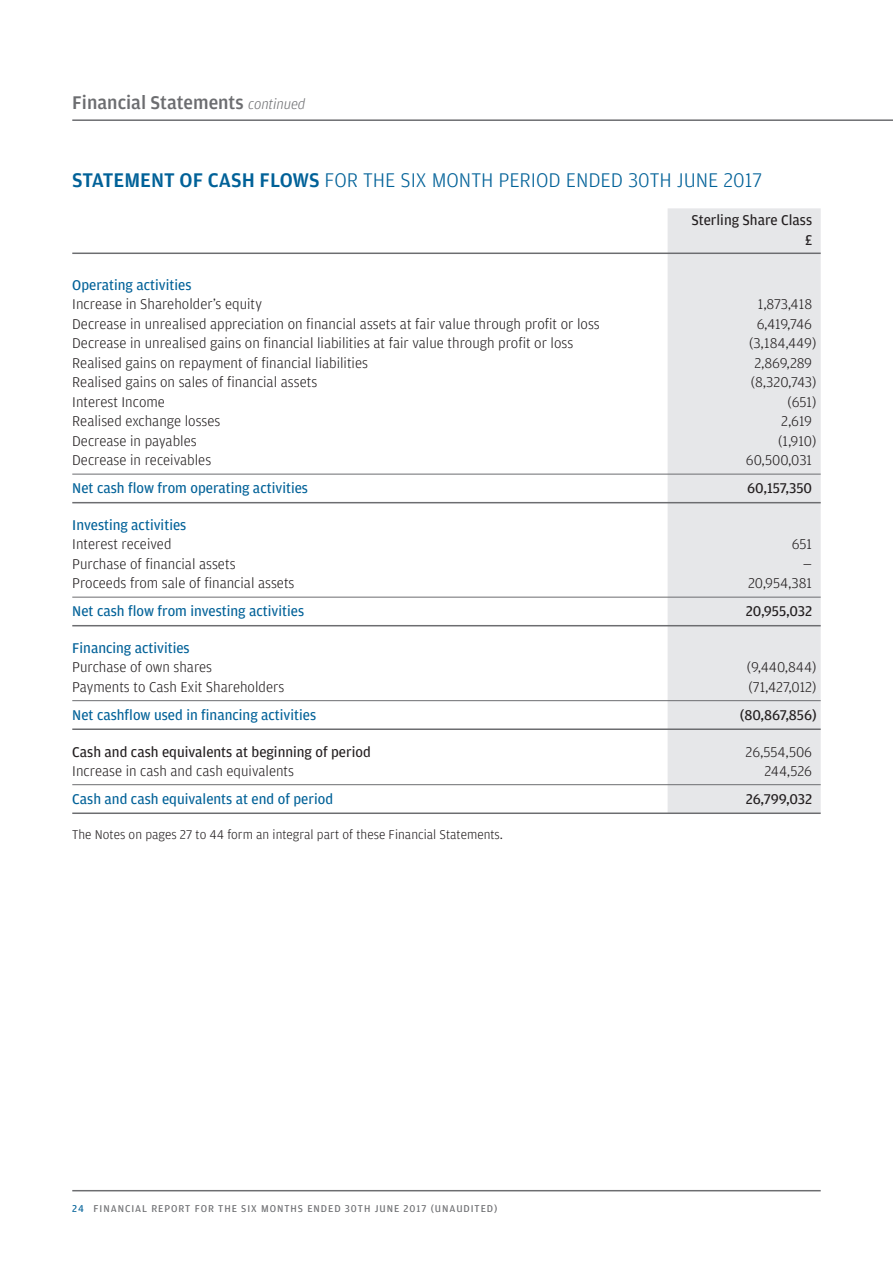
<style>
.page{position:relative;width:893px;height:1263px;background:#fff}
.page>*{position:absolute;margin:0;border:0;box-sizing:border-box;transform-origin:0 0}
.t1{font:300 21px "Amplitude";color:#006198}
.t2{font:500 19.5px "Amplitude";color:#6c6d70}
.t3{font:300 15px "Amplitude";color:#231f20}
.t4{font:15px "Amplitude";color:#006198}
.t5{font:15px/19.5px "Amplitude";color:#231f20;text-align:right}
.t6{font:300 13.5px "Amplitude";color:#231f20}
.t7{font:10.5px "Amplitude";letter-spacing:.09em;color:#6c6d70}
.s1{font-weight:300;font-style:italic;font-size:15px}
.s2{font-weight:500}
.s3{color:#006198}
</style>
<div class="page">
<hr style="left:72px;top:1190px;width:749px;height:1px;background:#6c6d70">
<hr style="left:72px;top:119px;width:821px;height:2px;background:#6c6d70">
<div style="left:668px;top:208px;width:153px;height:605px;background:#e6e7e9"></div>
<hr style="left:72px;top:253px;width:749px;height:1px;background:#6c6d70">
<hr style="left:72px;top:474px;width:749px;height:1px;background:#6c6d70">
<hr style="left:72px;top:502px;width:749px;height:1px;background:#6c6d70">
<hr style="left:72px;top:597px;width:749px;height:1px;background:#6c6d70">
<hr style="left:72px;top:625px;width:749px;height:1px;background:#6c6d70">
<hr style="left:72px;top:700px;width:749px;height:1px;background:#6c6d70">
<hr style="left:72px;top:728px;width:749px;height:2px;background:#6c6d70">
<hr style="left:72px;top:784px;width:749px;height:1px;background:#6c6d70">
<hr style="left:72px;top:812px;width:749px;height:2px;background:#6c6d70">
<h2 class="t2" style="left:72px;top:90px;width:235px">Financial Statements <span class="s1">continued</span></h2>
<h1 class="t1" style="left:72px;top:167px;width:691px"><span class="s2">STATEMENT OF CASH FLOWS</span> FOR THE SIX MONTH PERIOD ENDED 30TH JUNE 2017</h1>
<p class="t5" style="left:691px;top:210px;width:122px">Sterling Share Class £</p>
<p class="t4" style="left:72px;top:276px;width:121px">Operating activities</p>
<p class="t3" style="left:72px;top:295px;width:191px">Increase in Shareholder’s equity</p>
<p class="t3" style="left:758px;top:295px;width:56px">1,873,418</p>
<p class="t3" style="left:72px;top:315px;width:529px">Decrease in unrealised appreciation on financial assets at fair value through profit or loss</p>
<p class="t3" style="left:757px;top:315px;width:57px">6,419,746</p>
<p class="t3" style="left:72px;top:334px;width:503px">Decrease in unrealised gains on financial liabilities at fair value through profit or loss</p>
<p class="t3" style="left:749px;top:334px;width:69px">(3,184,449)</p>
<p class="t3" style="left:72px;top:354px;width:297px">Realised gains on repayment of financial liabilities</p>
<p class="t3" style="left:754px;top:354px;width:59px">2,869,289</p>
<p class="t3" style="left:72px;top:373px;width:246px">Realised gains on sales of financial assets</p>
<p class="t3" style="left:751px;top:373px;width:67px">(8,320,743)</p>
<p class="t3" style="left:72px;top:393px;width:94px">Interest Income</p>
<p class="t3" style="left:787px;top:393px;width:31px">(651)</p>
<p class="t3" style="left:72px;top:412px;width:150px">Realised exchange losses</p>
<p class="t3" style="left:781px;top:412px;width:32px">2,619</p>
<p class="t3" style="left:72px;top:432px;width:126px">Decrease in payables</p>
<p class="t3" style="left:778px;top:432px;width:40px">(1,910)</p>
<p class="t3" style="left:72px;top:451px;width:140px">Decrease in receivables</p>
<p class="t3" style="left:746px;top:451px;width:68px">60,500,031</p>
<p class="t4" style="left:72px;top:479px;width:237px">Net cash flow from operating activities</p>
<p class="t5" style="left:747px;top:478px;width:67px">60,157,350</p>
<p class="t4" style="left:72px;top:516px;width:116px">Investing activities</p>
<p class="t3" style="left:72px;top:535px;width:101px">Interest received</p>
<p class="t3" style="left:792px;top:535px;width:22px">651</p>
<p class="t3" style="left:72px;top:555px;width:165px">Purchase of financial assets</p>
<p class="t3" style="left:803px;top:555px;width:11px">—</p>
<p class="t3" style="left:72px;top:574px;width:224px">Proceeds from sale of financial assets</p>
<p class="t3" style="left:748px;top:574px;width:66px">20,954,381</p>
<p class="t4" style="left:72px;top:602px;width:233px">Net cash flow from investing activities</p>
<p class="t5" style="left:746px;top:601px;width:68px">20,955,032</p>
<p class="t4" style="left:72px;top:639px;width:119px">Financing activities</p>
<p class="t3" style="left:72px;top:658px;width:141px">Purchase of own shares</p>
<p class="t3" style="left:747px;top:658px;width:71px">(9,440,844)</p>
<p class="t3" style="left:72px;top:678px;width:214px">Payments to Cash Exit Shareholders</p>
<p class="t3" style="left:748px;top:678px;width:69px">(71,427,012)</p>
<p class="t4" style="left:72px;top:706px;width:245px">Net cashflow used in financing activities</p>
<p class="t5" style="left:740px;top:705px;width:79px">(80,867,856)</p>
<p class="t5" style="left:72px;top:741px;width:300px">Cash and cash equivalents at beginning of period</p>
<p class="t3" style="left:746px;top:742px;width:68px">26,554,506</p>
<p class="t3" style="left:72px;top:762px;width:223px">Increase in cash and cash equivalents</p>
<p class="t3" style="left:764px;top:762px;width:49px">244,526</p>
<p class="t4" style="left:72px;top:790px;width:262px">Cash and cash equivalents at end of period</p>
<p class="t5" style="left:746px;top:789px;width:68px">26,799,032</p>
<p class="t6" style="left:72px;top:826px;width:432px">The Notes on pages 27 to 44 form an integral part of these Financial Statements.</p>
<p class="t7" style="left:72px;top:1202px;width:427px"><span class="s3">24</span> FINANCIAL REPORT FOR THE SIX MONTHS ENDED 30TH JUNE 2017 (UNAUDITED)</p>
</div>
